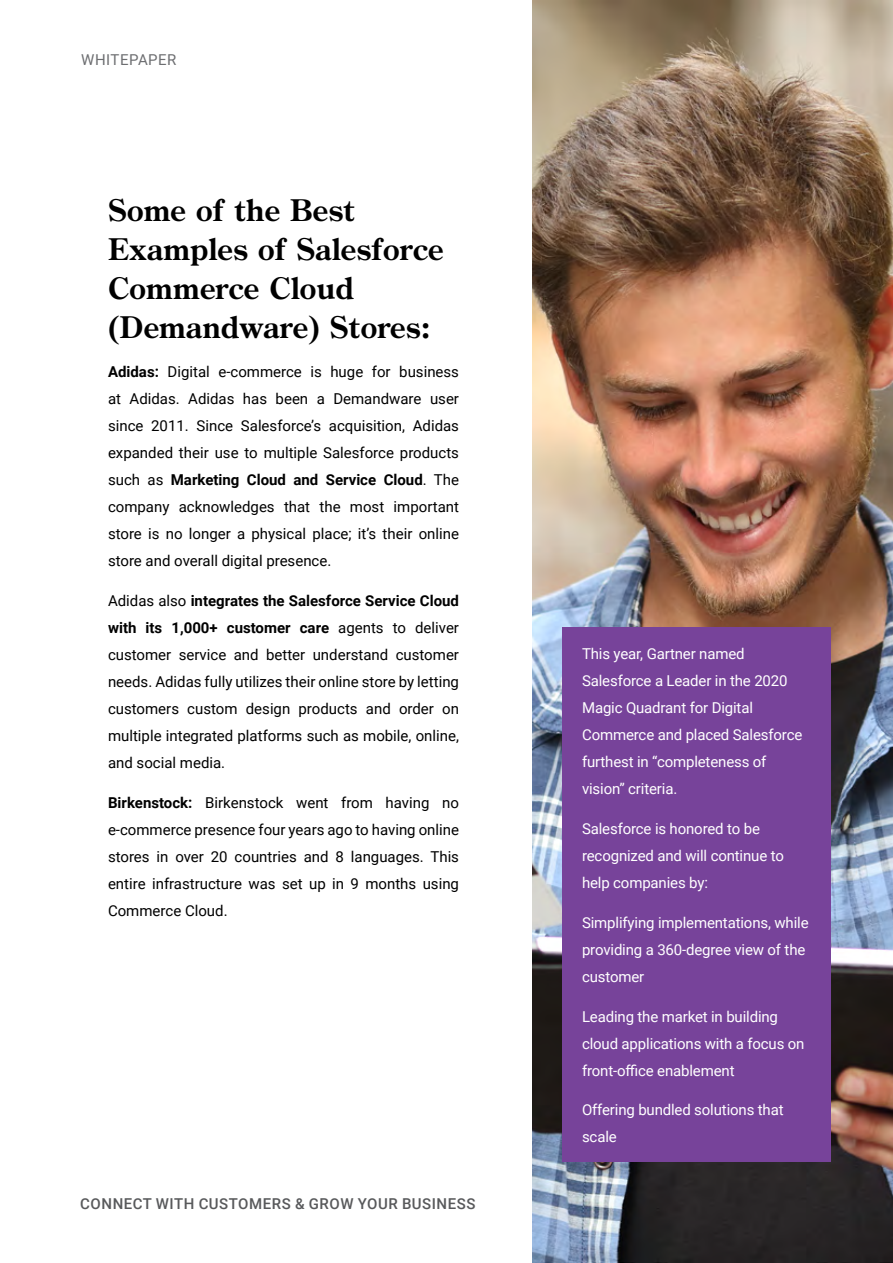
<style>
.page{position:relative;width:893px;height:1263px;background:#fff}
.page>*{position:absolute;margin:0;border:0;box-sizing:border-box;transform-origin:0 0}
.t1{font:700 30px/39px "MM Century Old";color:#000}
.t2{font:15px/27px "Roboto";color:#000;text-align:justify}
.t3{font:15px/27px "Roboto";letter-spacing:-.01em;color:#fff}
.t4{font:500 15px "Roboto";letter-spacing:.035em;color:#58595b}
.t5{font:15px "Roboto";letter-spacing:.035em;color:#6d6e71}
.s1{font-weight:700}
</style>
<div class="page">
<img style="left:532px;top:0;width:361px;height:1263px">
<div style="left:562px;top:627px;width:269px;height:534px;background:#77439a"></div>
<p class="t5" style="left:81px;top:49px;width:97px">WHITEPAPER</p>
<h1 class="t1" style="left:108px;top:192px;width:337px">Some of the Best<br>Examples of Salesforce<br>Commerce Cloud (Demandware) Stores:</h1>
<p class="t2" style="left:108px;top:358px;width:353px"><span class="s1">Adidas:</span> Digital e-commerce is huge for business at Adidas. Adidas has been a Demandware user since 2011. Since Salesforce’s acquisition, Adidas expanded their use to multiple Salesforce products such as <span class="s1">Marketing Cloud and Service Cloud</span>. The company acknowledges that the most important store is no longer a physical place; it’s their online store and overall digital presence.</p>
<p class="t2" style="left:108px;top:587px;width:353px">Adidas also <span class="s1">integrates the Salesforce Service Cloud with its 1,000+ customer care</span> agents to deliver customer service and better understand customer needs. Adidas fully utilizes their online store by letting customers custom design products and order on multiple integrated platforms such as mobile, online, and social media.</p>
<p class="t2" style="left:108px;top:788px;width:353px"><span class="s1">Birkenstock:</span> Birkenstock went from having no e-commerce presence four years ago to having online stores in over 20 countries and 8 languages. This entire infrastructure was set up in 9 months using Commerce Cloud.</p>
<p class="t4" style="left:80px;top:1193px;width:397px">CONNECT WITH CUSTOMERS &amp; GROW YOUR BUSINESS</p>
<p class="t3" style="left:582px;top:640px;width:222px">This year, Gartner named<br>Salesforce a Leader in the 2020<br>Magic Quadrant for Digital<br>Commerce and placed Salesforce furthest in “completeness of vision” criteria.</p>
<p class="t3" style="left:582px;top:815px;width:203px">Salesforce is honored to be recognized and will continue to help companies by:</p>
<p class="t3" style="left:582px;top:908px;width:228px">Simplifying implementations, while providing a 360-degree view of the customer</p>
<p class="t3" style="left:582px;top:1002px;width:224px">Leading the market in building cloud applications with a focus on front-office enablement</p>
<p class="t3" style="left:582px;top:1096px;width:203px">Offering bundled solutions that scale</p>
</div>
